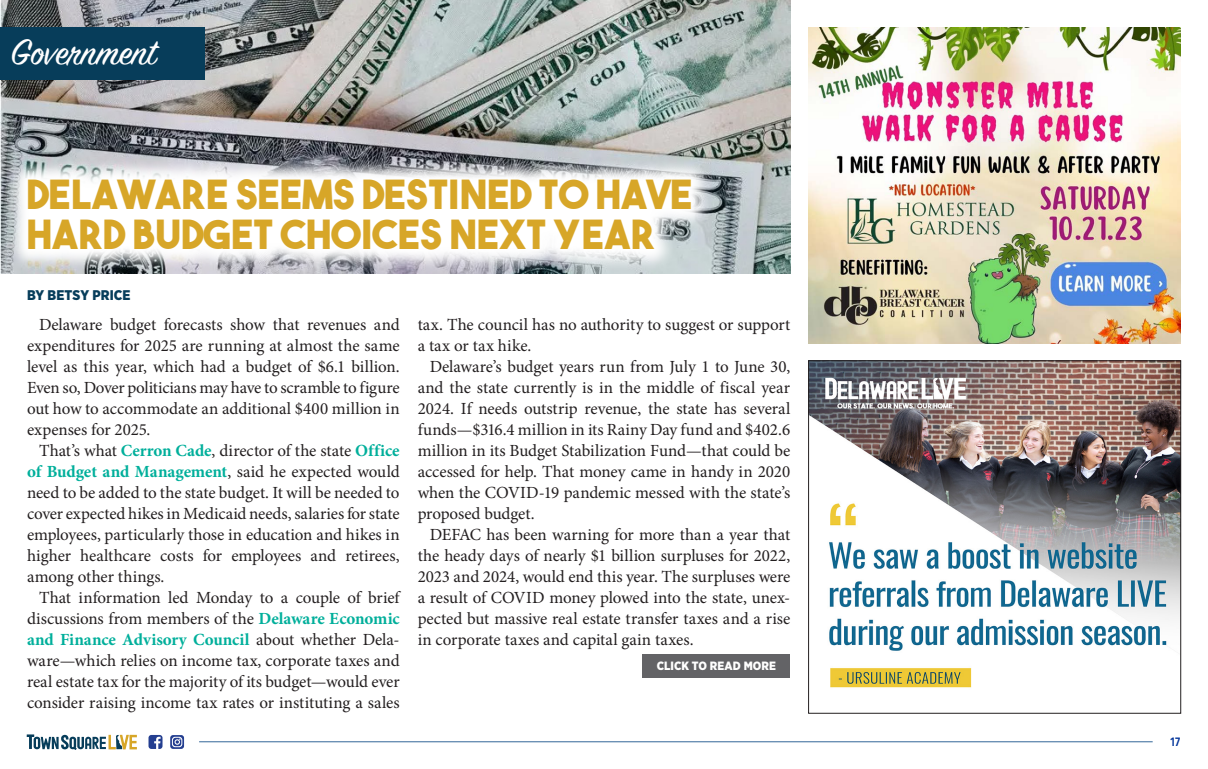
<style>
.page{position:relative;width:1208px;height:769px;background:#fff}
.page>*{position:absolute;margin:0;border:0;box-sizing:border-box;transform-origin:0 0}
.t1{font:40px/40px "The Bold Font";letter-spacing:.01em;color:#d7a628}
.t2{font:40px "Sign Painter House Script";color:#fff}
.body_copy{font:17px/21px "Minion Pro";color:#231f20;text-align:justify}
.t3{font:900 14px "Gotham Narrow";letter-spacing:.005em;color:#073d5a}
.t4{font:900 12px "Gotham Narrow";letter-spacing:.005em;color:#fff}
.t5{font:600 12px "Avenir Next Condensed";color:#039}
.s1{font-weight:700;color:#00af9b}
</style>
<div class="page">
<hr style="left:199px;top:740px;width:953px;height:1px;background:#369">
<svg style="left:148px;top:735px;width:14px;height:13px"></svg>
<svg style="left:170px;top:735px;width:14px;height:13px"></svg>
<svg style="left:27px;top:734px;width:110px;height:15px"></svg>
<img style="left:0;top:0;width:790px;height:273px">
<svg style="left:6px;top:158px;width:706px;height:113px"></svg>
<div style="left:0;top:27px;width:204px;height:52px;background:#073d5a"></div>
<div style="left:642px;top:654px;width:148px;height:23px;background:#636366"></div>
<img style="left:808px;top:27px;width:372px;height:317px">
<img style="left:810px;top:362px;width:368px;height:326px">
<div style="left:808px;top:360px;width:372px;height:353px;border:1px solid #231f20"></div>
<p class="t2" style="left:11px;top:27px;width:147px">Government</p>
<p class="t1" style="left:27px;top:174px;width:666px">DELAWARE SEEMS DESTINED TO HAVE<br>HARD BUDGET CHOICES NEXT YEAR</p>
<p class="t3" style="left:27px;top:285px;width:105px">BY BETSY PRICE</p>
<p class="body_copy" style="left:27px;top:313px;width:374px;text-indent:12px">Delaware budget forecasts show that revenues and expenditures for 2025 are running at almost the same level as this year, which had a budget of $6.1 billion.<br>Even so, Dover politicians may have to scramble to figure out how to accommodate an additional $400 million in expenses for 2025.</p>
<p class="body_copy" style="left:27px;top:439px;width:374px;text-indent:12px">That’s what <span class="s1">Cerron Cade</span>, director of the state <span class="s1">Office of Budget and Management</span>, said he expected would need to be added to the state budget. It will be needed to cover expected hikes in Medicaid needs, salaries for state employees, particularly those in education and hikes in higher healthcare costs for employees and retirees, among other things.</p>
<p class="body_copy" style="left:27px;top:586px;width:374px;text-indent:12px">That information led Monday to a couple of brief discussions from members of the <span class="s1">Delaware Economic and Finance Advisory Council</span> about whether Dela&shy;ware—which relies on income tax, corporate taxes and real estate tax for the majority of its budget—would ever consider raising income tax rates or instituting a sales</p>
<p class="body_copy" style="left:417px;top:313px;width:374px">tax. The council has no authority to suggest or support a tax or tax hike.</p>
<p class="body_copy" style="left:417px;top:355px;width:374px;text-indent:12px">Delaware’s budget years run from July 1 to June 30, and the state currently is in the middle of fiscal year 2024. If needs outstrip revenue, the state has several funds—$316.4 million in its Rainy Day fund and $402.6 million in its Budget Stabilization Fund—that could be accessed for help. That money came in handy in 2020 when the COVID-19 pandemic messed with the state’s proposed budget.</p>
<p class="body_copy" style="left:417px;top:523px;width:374px;text-indent:12px">DEFAC has been warning for more than a year that the heady days of nearly $1 billion surpluses for 2022, 2023 and 2024, would end this year. The surpluses were a result of COVID money plowed into the state, unex&shy;pected but massive real estate transfer taxes and a rise in corporate taxes and capital gain taxes.</p>
<p class="t4" style="left:656px;top:657px;width:121px">CLICK TO READ MORE</p>
<p class="t5" style="left:1169px;top:731px;width:13px">17</p>
</div>
